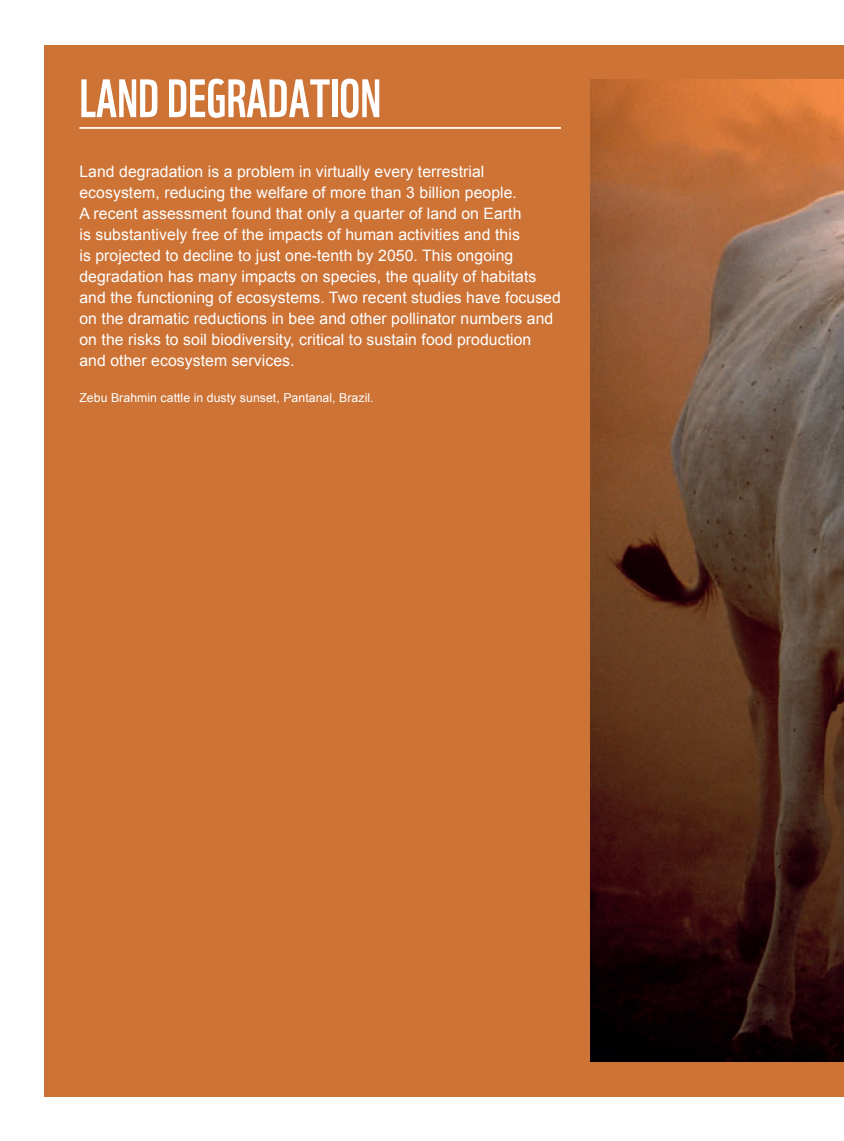
<style>
.page{position:relative;width:844px;height:1141px;background:#fff}
.page>*{position:absolute;margin:0;border:0;box-sizing:border-box;transform-origin:0 0}
.t1{font:52.5px "WWF";color:#fff}
.body_1st_para_no_ind{font:15.75px/21px "Arial";letter-spacing:.005em;color:#fff}
.body_1st_para_no_ind-2{font:12.25px "Arial";letter-spacing:.005em;color:#fff}
</style>
<div class="page">
<div style="left:45px;top:45px;width:798px;height:1051px;background:#cd7336"></div>
<img style="left:590px;top:79px;width:253px;height:983px">
<hr style="left:79px;top:127px;width:482px;height:2px;background:#fff">
<h1 class="t1" style="left:79px;top:57px;width:303px">LAND DEGRADATION</h1>
<p class="body_1st_para_no_ind" style="left:79px;top:161px;width:483px">Land degradation is a problem in virtually every terrestrial ecosystem, reducing the welfare of more than 3 billion people.<br>A recent assessment found that only a quarter of land on Earth<br>is substantively free of the impacts of human activities and this<br>is projected to decline to just one-tenth by 2050. This ongoing degradation has many impacts on species, the quality of habitats and the functioning of ecosystems. Two recent studies have focused on the dramatic reductions in bee and other pollinator numbers and on the risks to soil biodiversity, critical to sustain food production and other ecosystem services.</p>
<p class="body_1st_para_no_ind-2" style="left:79px;top:390px;width:295px">Zebu Brahmin cattle in dusty sunset, Pantanal, Brazil.</p>
</div>
